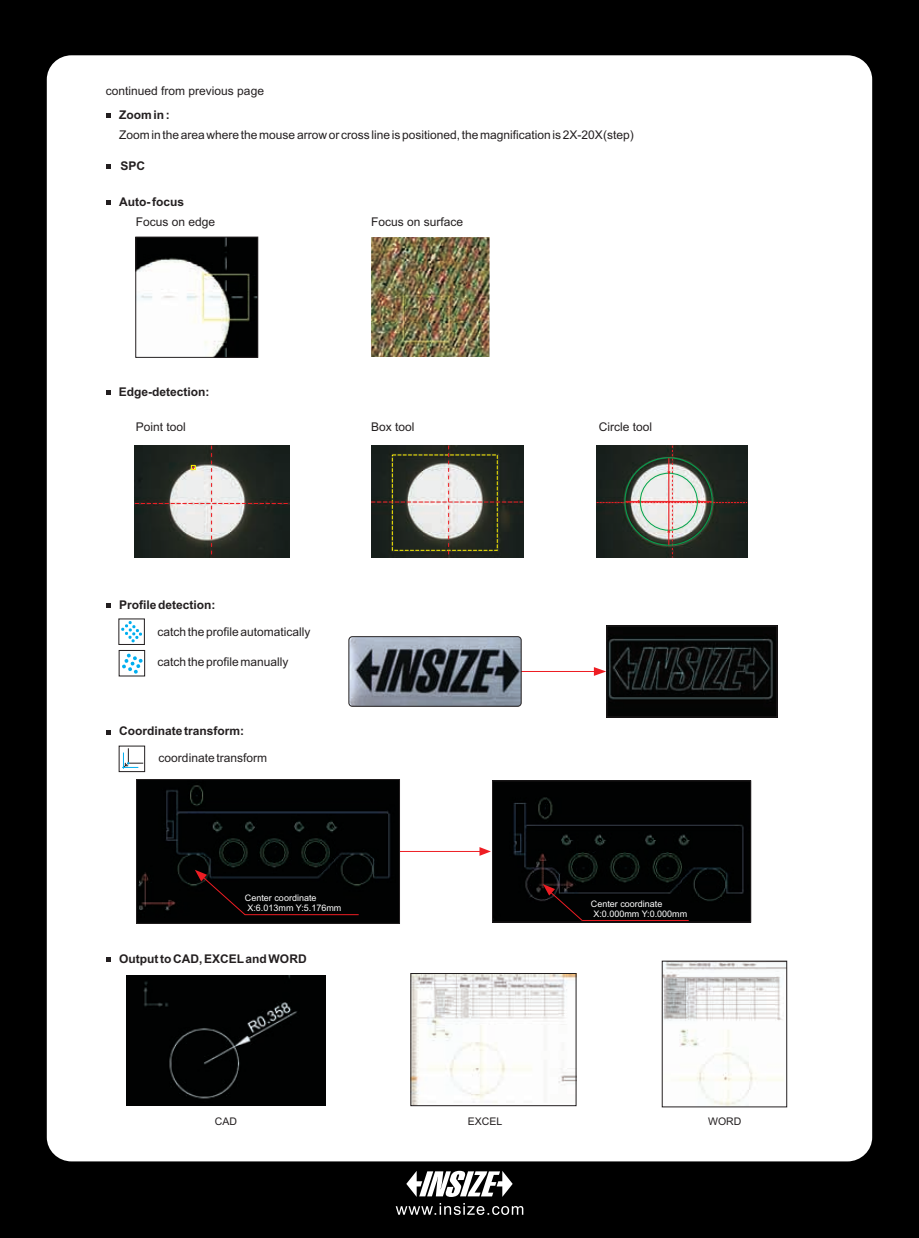
<style>
.page{position:relative;width:919px;height:1238px;background:#fff}
.page>*{position:absolute;margin:0;border:0;box-sizing:border-box;transform-origin:0 0}
.t1{font:12px "Arial";color:#231f20}
.t2{font:700 12px "Arial";color:#231f20}
.t3{font:10.5px "Arial";color:#231f20}
.t4{font:9px/10.1px "Arial";color:#fff}
</style>
<div class="page">
<div style="left:0;top:0;width:918px;height:1237px;background:#000"></div>
<div style="left:47px;top:55px;width:825px;height:1106px;background:#fff;border-radius:24px"></div>
<svg style="left:106px;top:390px;width:5px;height:4px"></svg>
<svg style="left:106px;top:603px;width:5px;height:5px"></svg>
<svg style="left:106px;top:730px;width:5px;height:4px"></svg>
<svg style="left:107px;top:957px;width:4px;height:4px"></svg>
<svg style="left:594px;top:667px;width:12px;height:9px"></svg>
<hr style="left:518px;top:671px;width:79px;height:1px;background:#ee1d23">
<svg style="left:479px;top:847px;width:12px;height:8px"></svg>
<hr style="left:399px;top:851px;width:83px;height:1px;background:#ee1d23">
<img style="left:138px;top:781px;width:260px;height:140px">
<div style="left:136px;top:779px;width:264px;height:144px;border:1px solid #231f20"></div>
<img style="left:494px;top:782px;width:255px;height:138px">
<div style="left:492px;top:780px;width:259px;height:142px;border:1px solid #231f20"></div>
<img style="left:608px;top:627px;width:167px;height:88px">
<div style="left:606px;top:625px;width:171px;height:92px;border:1px solid #231f20"></div>
<div style="left:119px;top:745px;width:26px;height:26px;background:#fff;border:1px solid #231f20"></div>
<svg style="left:122px;top:747px;width:22px;height:21px"></svg>
<img style="left:349px;top:636px;width:172px;height:70px;border-radius:3px">
<div style="left:348px;top:636px;width:173px;height:70px;border:1px solid #231f20;border-radius:3px"></div>
<svg style="left:395px;top:1203px;width:128px;height:11px"></svg>
<svg style="left:406px;top:1170px;width:106px;height:26px"></svg>
<div style="left:119px;top:650px;width:26px;height:26px;background:#fff;border:1px solid #231f20"></div>
<svg style="left:122px;top:653px;width:21px;height:21px"></svg>
<svg style="left:119px;top:618px;width:26px;height:26px"></svg>
<svg style="left:121px;top:621px;width:21px;height:21px"></svg>
<hr style="left:245px;top:914px;width:113px;height:1px;background:#ee1d23">
<svg style="left:543px;top:884px;width:40px;height:37px"></svg>
<svg style="left:195px;top:869px;width:51px;height:46px;background:#0d0405"></svg>
<hr style="left:582px;top:920px;width:106px;height:1px;background:#ee1d23">
<div style="left:126px;top:975px;width:199px;height:130px;background:#010202"></div>
<svg style="left:134px;top:445px;width:156px;height:113px;background:#535651"></svg>
<svg style="left:371px;top:445px;width:153px;height:113px;background:#585a52"></svg>
<svg style="left:106px;top:200px;width:5px;height:5px"></svg>
<img style="left:412px;top:975px;width:162px;height:128px">
<img style="left:664px;top:962px;width:120px;height:143px">
<div style="left:662px;top:960px;width:124px;height:147px;border:1px solid #231f20"></div>
<svg style="left:596px;top:445px;width:151px;height:113px;background:#525750"></svg>
<img style="left:371px;top:237px;width:118px;height:120px">
<img style="left:137px;top:239px;width:119px;height:116px">
<div style="left:135px;top:237px;width:123px;height:120px;border:1px solid #231f20"></div>
<svg style="left:106px;top:114px;width:5px;height:4px"></svg>
<svg style="left:106px;top:164px;width:5px;height:5px"></svg>
<p class="t1" style="left:106px;top:87px;width:160px">continued from previous page</p>
<p class="t2" style="left:119px;top:110px;width:52px">Zoom in :</p>
<p class="t1" style="left:119px;top:131px;width:516px">Zoom in the area where the mouse arrow or cross line is positioned, the magnification is 2X-20X(step)</p>
<p class="t2" style="left:120px;top:161px;width:26px">SPC</p>
<p class="t2" style="left:119px;top:197px;width:66px">Auto- focus</p>
<p class="t1" style="left:136px;top:217px;width:81px">Focus on edge</p>
<p class="t1" style="left:371px;top:217px;width:94px">Focus on surface</p>
<p class="t2" style="left:119px;top:387px;width:92px">Edge-detection:</p>
<p class="t1" style="left:136px;top:423px;width:52px">Point tool</p>
<p class="t1" style="left:371px;top:423px;width:45px">Box tool</p>
<p class="t1" style="left:598px;top:423px;width:55px">Circle tool</p>
<p class="t2" style="left:119px;top:600px;width:98px">Profile detection:</p>
<p class="t1" style="left:157px;top:627px;width:155px">catch the profile automatically</p>
<p class="t1" style="left:157px;top:657px;width:133px">catch the profile manually</p>
<p class="t2" style="left:119px;top:726px;width:127px">Coordinate transform:</p>
<p class="t1" style="left:159px;top:753px;width:110px">coordinate transform</p>
<p class="t4" style="left:245px;top:893px;width:98px">Center coordinate<br>X:6.013mm Y:5.176mm</p>
<p class="t4" style="left:590px;top:899px;width:98px">Center coordinate<br>X:0.000mm Y:0.000mm</p>
<p class="t2" style="left:119px;top:953px;width:189px">Output to CAD, EXCELand WORD</p>
<p class="t3" style="left:215px;top:1117px;width:24px">CAD</p>
<p class="t3" style="left:468px;top:1117px;width:36px">EXCEL</p>
<p class="t3" style="left:708px;top:1117px;width:35px">WORD</p>
</div>
